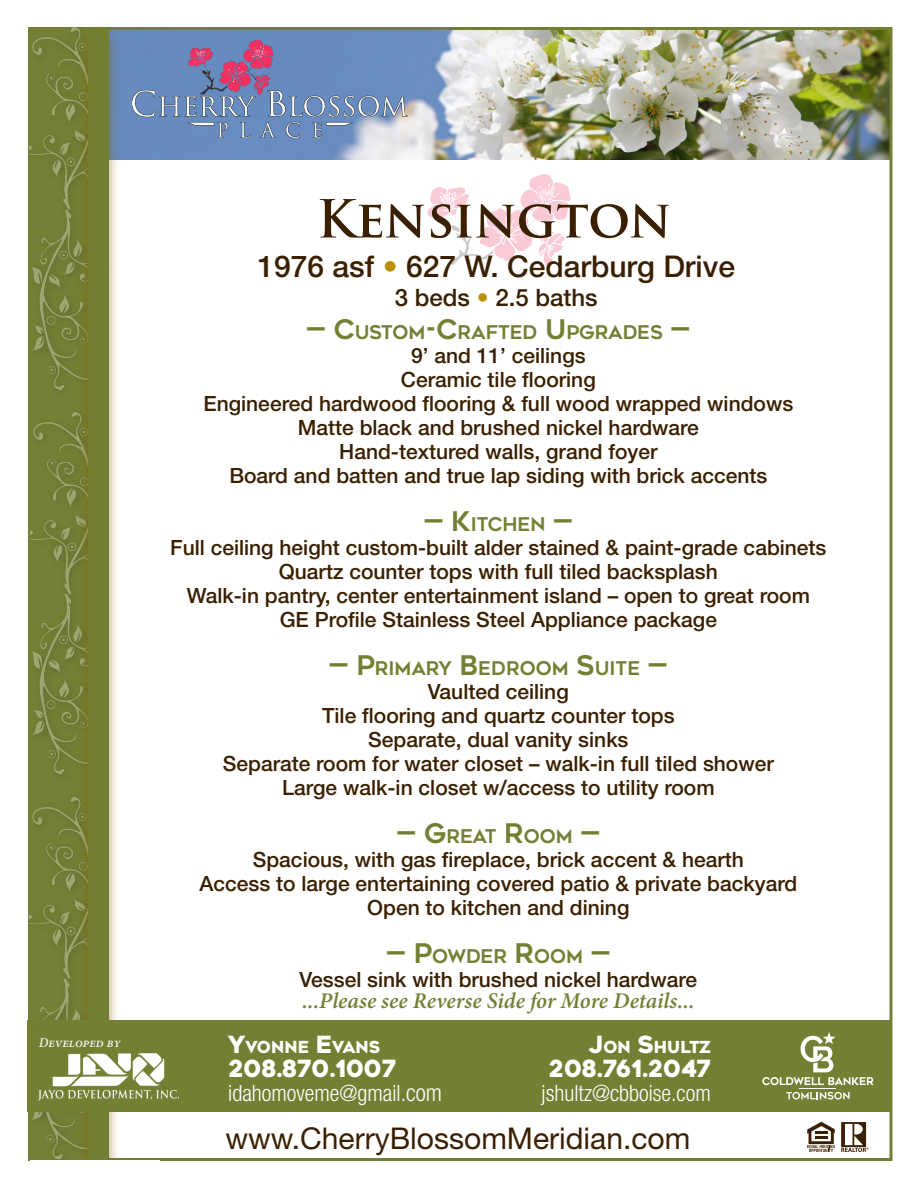
<style>
.page{position:relative;width:918px;height:1188px;background:#fff}
.page>*{position:absolute;margin:0;border:0;box-sizing:border-box;transform-origin:0 0}
.t1{font:700 51px "Trajan Pro";letter-spacing:-.01em;color:#3a2000}
.t2{font:30px "Helvetica Neue LT Std";color:#3a2000}
.t3{font:500 30px "Helvetica Neue LT Std";color:#3a2000}
.t4{font:500 24px "Helvetica Neue LT Std";color:#3a2000}
.t5{font:800 23.7px "Geometos Neue";color:#fff}
.t6{font:300 condensed 22.5px "Helvetica Neue LT Std";color:#fff}
.t7{font:italic 600 22.5px "Minion Pro";color:#737f33}
.t8{font:500 21px "Helvetica Neue LT Std";color:#3a2000}
.t9{font:700 18.9px "Geometos Neue";color:#737f33}
.t10{font:800 16.5px "Geometos Neue";color:#fff}
.t11{font:italic 500 13.5px "Minion Pro";color:#fff}
.s1{color:#bb9006}
.s2{font-size:27px}
.s3{font-size:23.7px}
</style>
<div class="page">
<img style="left:120px;top:31px;width:768px;height:129px">
<img style="left:28px;top:219px;width:49px;height:180px">
<svg style="left:841px;top:1122px;width:28px;height:30px"></svg>
<svg style="left:807px;top:1122px;width:28px;height:30px"></svg>
<img style="left:133px;top:40px;width:275px;height:98px">
<div style="left:25px;top:406px;width:88px;height:197px;background:#231f20;opacity:.75"></div>
<img style="left:30px;top:403px;width:47px;height:186px">
<img style="left:25px;top:595px;width:52px;height:189px">
<div style="left:23px;top:21px;width:88px;height:198px;background:#231f20;opacity:.75"></div>
<img style="left:29px;top:21px;width:80px;height:196px">
<div style="left:23px;top:791px;width:88px;height:197px;background:#231f20;opacity:.75"></div>
<img style="left:29px;top:787px;width:48px;height:187px">
<div style="left:25px;top:974px;width:88px;height:195px;background:#231f20;opacity:.75"></div>
<img style="left:23px;top:980px;width:54px;height:181px">
<div style="left:77px;top:25px;width:43px;height:1156px;background:#8c6000;opacity:.65"></div>
<div style="left:89px;top:27px;width:20px;height:1134px;background:#737f33"></div>
<div style="left:27px;top:1020px;width:864px;height:92px;background:#737f33"></div>
<img style="left:39px;top:1054px;width:139px;height:47px">
<div style="left:30px;top:1161px;width:130px;height:21px;background:#fff"></div>
<img style="left:427px;top:174px;width:144px;height:92px">
<svg style="left:762px;top:1032px;width:112px;height:53px"></svg>
<hr style="left:800px;top:1088px;width:36px;height:1px;background:#fff">
<svg style="left:786px;top:1092px;width:64px;height:8px"></svg>
<p class="t1" style="left:316px;top:187px;width:357px">Kensington</p>
<p class="t3" style="left:258px;top:248px;width:479px">1976 asf <span class="s1">•</span> 627 W. Cedarburg Drive</p>
<p class="t4" style="left:395px;top:283px;width:204px">3 beds <span class="s1">•</span> 2.5 baths</p>
<p class="t9" style="left:306px;top:321px;width:386px"><span class="s2">—</span> <span class="s2">C</span>USTOM<span class="s2">-C</span>RAFTED <span class="s2">U</span> PGRADES <span class="s2">—</span></p>
<p class="t8" style="left:411px;top:343px;width:176px">9’ and 11’ ceilings</p>
<p class="t8" style="left:401px;top:367px;width:196px">Ceramic tile flooring</p>
<p class="t8" style="left:203px;top:391px;width:591px">Engineered hardwood flooring &amp; full wood wrapped windows</p>
<p class="t8" style="left:298px;top:415px;width:403px">Matte black and brushed nickel hardware</p>
<p class="t8" style="left:339px;top:439px;width:320px">Hand-textured walls, grand foyer</p>
<p class="t8" style="left:229px;top:463px;width:540px">Board and batten and true lap siding with brick accents</p>
<p class="t9" style="left:424px;top:513px;width:151px"><span class="s2">—</span> <span class="s2">K</span>ITCHEN <span class="s2">—</span></p>
<p class="t8" style="left:170px;top:535px;width:658px">Full ceiling height custom-built alder stained &amp; paint-grade cabinets</p>
<p class="t8" style="left:279px;top:559px;width:440px">Quartz counter tops with full tiled backsplash</p>
<p class="t8" style="left:187px;top:583px;width:625px">Walk-in pantry, center entertainment island – open to great room</p>
<p class="t8" style="left:280px;top:607px;width:439px">GE Profile Stainless Steel Appliance package</p>
<p class="t9" style="left:329px;top:657px;width:340px"><span class="s2">—</span> <span class="s2">P</span>RIMARY <span class="s2">B</span>EDROOM <span class="s2">S</span>UITE <span class="s2">—</span></p>
<p class="t8" style="left:428px;top:679px;width:142px">Vaulted ceiling</p>
<p class="t8" style="left:322px;top:703px;width:354px">Tile flooring and quartz counter tops</p>
<p class="t8" style="left:368px;top:727px;width:262px">Separate, dual vanity sinks</p>
<p class="t8" style="left:223px;top:751px;width:552px">Separate room for water closet – walk-in full tiled shower</p>
<p class="t8" style="left:282px;top:775px;width:434px">Large walk-in closet w/access to utility room</p>
<p class="t9" style="left:397px;top:825px;width:205px"><span class="s2">—</span> <span class="s2">G</span>REAT <span class="s2">R</span>OOM <span class="s2">—</span></p>
<p class="t8" style="left:253px;top:847px;width:492px">Spacious, with gas fireplace, brick accent &amp; hearth</p>
<p class="t8" style="left:200px;top:871px;width:599px">Access to large entertaining covered patio &amp; private backyard</p>
<p class="t8" style="left:367px;top:895px;width:264px">Open to kitchen and dining</p>
<p class="t9" style="left:386px;top:945px;width:226px"><span class="s2">—</span> <span class="s2">P</span>OWDER <span class="s2">R</span>OOM <span class="s2">—</span></p>
<p class="t8" style="left:300px;top:967px;width:399px">Vessel sink with brushed nickel hardware</p>
<p class="t7" style="left:302px;top:985px;width:394px">...Please see Reverse Side for More Details...</p>
<p class="t11" style="left:39px;top:1033px;width:83px">Developed by</p>
<p class="t10" style="left:228px;top:1037px;width:153px"><span class="s3">Y</span>VONNE <span class="s3">E</span>VANS</p>
<p class="t5" style="left:228px;top:1054px;width:170px">208.870.1007</p>
<p class="t6" style="left:228px;top:1080px;width:215px">idahomoveme@gmail.<span class="s3">com</span></p>
<p class="t10" style="left:589px;top:1037px;width:124px"><span class="s3">J</span>ON <span class="s3">S</span>HULTZ</p>
<p class="t5" style="left:549px;top:1054px;width:164px">208.761.2047</p>
<p class="t6" style="left:542px;top:1080px;width:171px">jshultz@cbboise.com</p>
<p class="t2" style="left:225px;top:1120px;width:466px">www.CherryBlossomMeridian.com</p>
</div>
